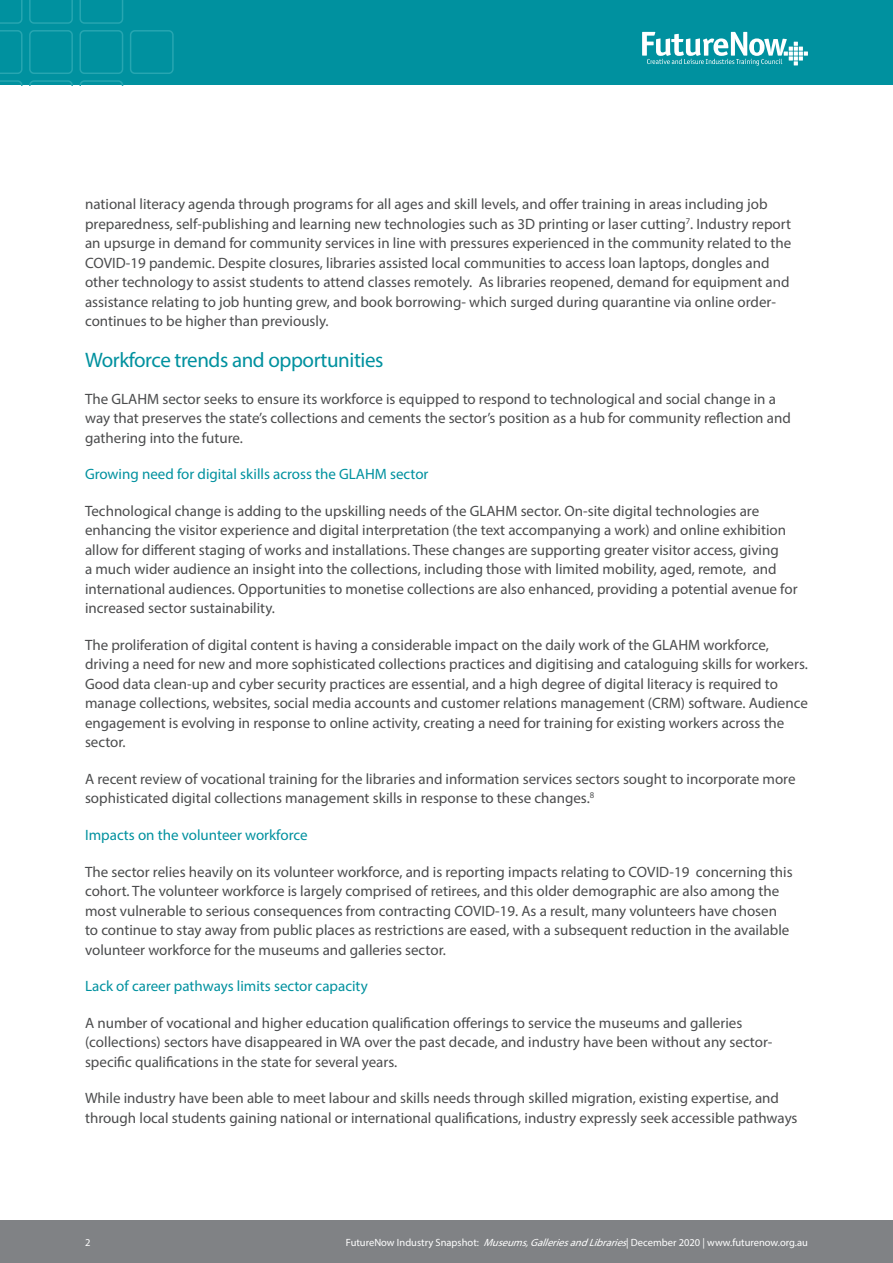
<style>
.page{position:relative;width:893px;height:1263px;background:#fff}
.page>*{position:absolute;margin:0;border:0;box-sizing:border-box;transform-origin:0 0}
.Subhead{font:21px "Myriad Pro";letter-spacing:-.02em;color:#00919f}
.Subhead-2{font:15px/19.5px "Myriad Pro";color:#4b4c4d}
.body{font:15px/19.5px "Myriad Pro";color:#4b4c4d}
.Subhead-3{font:15px "Myriad Pro";color:#00919f}
.t1{font:10.5px "Myriad Pro";color:#fff}
.s1{font-style:italic}
</style>
<div class="page">
<div style="left:0;top:0;width:893px;height:85px;background:#00919f"></div>
<svg style="left:79px;top:0;width:44px;height:24px"></svg>
<svg style="left:29px;top:0;width:44px;height:24px"></svg>
<svg style="left:0;top:0;width:23px;height:24px"></svg>
<div style="left:130px;top:30px;width:44px;height:44px;border:2px solid #27a6b1;border-radius:4px"></div>
<div style="left:79px;top:30px;width:44px;height:44px;border:2px solid #27a6b1;border-radius:4px"></div>
<div style="left:29px;top:30px;width:44px;height:44px;border:2px solid #27a6b1;border-radius:4px"></div>
<svg style="left:0;top:30px;width:23px;height:44px"></svg>
<svg style="left:79px;top:80px;width:44px;height:5px"></svg>
<svg style="left:29px;top:80px;width:44px;height:5px"></svg>
<svg style="left:0;top:80px;width:23px;height:5px"></svg>
<svg style="left:642px;top:32px;width:166px;height:34px"></svg>
<div style="left:0;top:1220px;width:893px;height:43px;background:#808285"></div>
<p class="body" style="left:85px;top:194px;width:708px">national literacy agenda through programs for all ages and skill levels, and offer training in areas including job preparedness, self-publishing and learning new technologies such as 3D printing or laser cutting<sup>7</sup>. Industry report an upsurge in demand for community services in line with pressures experienced in the community related to the COVID-19 pandemic. Despite closures, libraries assisted local communities to access loan laptops, dongles and other technology to assist students to attend classes remotely. As libraries reopened, demand for equipment and assistance relating to job hunting grew, and book borrowing- which surged during quarantine via online order&shy;continues to be higher than previously.</p>
<p class="Subhead" style="left:85px;top:347px;width:300px">Workforce trends and opportunities</p>
<p class="Subhead-2" style="left:85px;top:389px;width:707px">The GLAHM sector seeks to ensure its workforce is equipped to respond to technological and social change in a way that preserves the state’s collections and cements the sector’s position as a hub for community reflection and gathering into the future.</p>
<p class="Subhead-3" style="left:85px;top:465px;width:345px">Growing need for digital skills across the GLAHM sector</p>
<p class="Subhead-2" style="left:85px;top:501px;width:714px">Technological change is adding to the upskilling needs of the GLAHM sector. On-site digital technologies are enhancing the visitor experience and digital interpretation (the text accompanying a work) and online exhibition allow for different staging of works and installations. These changes are supporting greater visitor access, giving<br>a much wider audience an insight into the collections, including those with limited mobility, aged, remote, and international audiences. Opportunities to monetise collections are also enhanced, providing a potential avenue for increased sector sustainability.</p>
<p class="Subhead-2" style="left:85px;top:635px;width:724px">The proliferation of digital content is having a considerable impact on the daily work of the GLAHM workforce, driving a need for new and more sophisticated collections practices and digitising and cataloguing skills for workers.<br>Good data clean-up and cyber security practices are essential, and a high degree of digital literacy is required to manage collections, websites, social media accounts and customer relations management (CRM) software. Audience engagement is evolving in response to online activity, creating a need for training for existing workers across the sector.</p>
<p class="Subhead-2" style="left:85px;top:769px;width:712px">A recent review of vocational training for the libraries and information services sectors sought to incorporate more sophisticated digital collections management skills in response to these changes.<sup>8</sup></p>
<p class="Subhead-3" style="left:85px;top:826px;width:224px">Impacts on the volunteer workforce</p>
<p class="Subhead-2" style="left:85px;top:861px;width:709px">The sector relies heavily on its volunteer workforce, and is reporting impacts relating to COVID-19 concerning this cohort. The volunteer workforce is largely comprised of retirees, and this older demographic are also among the most vulnerable to serious consequences from contracting COVID-19. As a result, many volunteers have chosen to continue to stay away from public places as restrictions are eased, with a subsequent reduction in the available volunteer workforce for the museums and galleries sector.</p>
<p class="Subhead-3" style="left:85px;top:977px;width:284px">Lack of career pathways limits sector capacity</p>
<p class="Subhead-2" style="left:85px;top:1012px;width:689px">A number of vocational and higher education qualification offerings to service the museums and galleries (collections) sectors have disappeared in WA over the past decade, and industry have been without any sector&shy;specific qualifications in the state for several years.</p>
<p class="Subhead-2" style="left:85px;top:1088px;width:714px">While industry have been able to meet labour and skills needs through skilled migration, existing expertise, and through local students gaining national or international qualifications, industry expressly seek accessible pathways</p>
<p class="t1" style="left:85px;top:1236px;width:7px">2</p>
<p class="t1" style="left:346px;top:1236px;width:463px">FutureNow Industry Snapshot: <span class="s1">Museums,GalleriesandLibraries</span>| December 2020 | www.futurenow.org.au</p>
</div>
